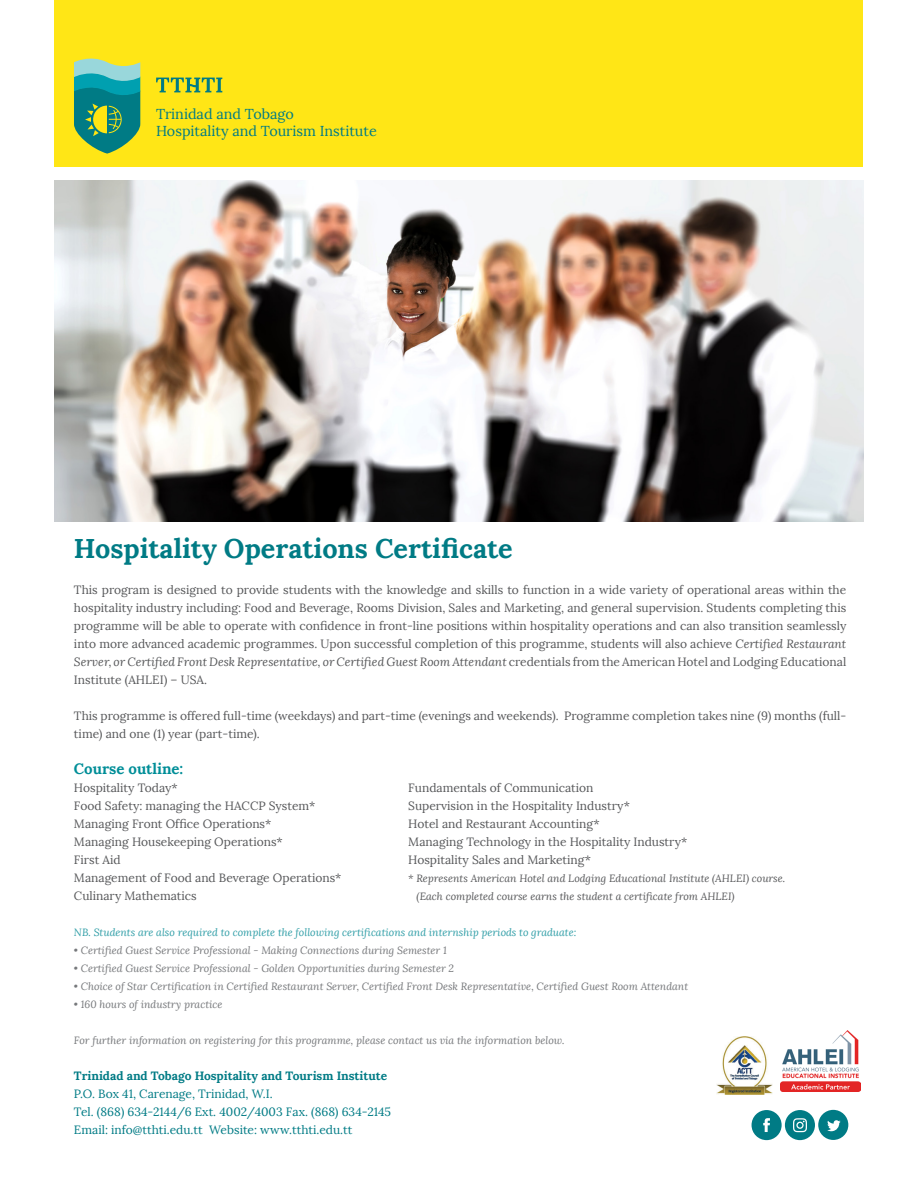
<style>
.page{position:relative;width:918px;height:1188px;background:#fff}
.page>*{position:absolute;margin:0;border:0;box-sizing:border-box;transform-origin:0 0}
.t1{font:700 27px "Lora";color:#007b85}
.Text{font:700 15px "Lora";color:#008e98}
.t2{font:14.4px/17.2px "Lora";color:#007b85}
.Text-2{font:12px/18px "Lora";color:#57585a}
.t3{font:12px/18px "Lora";color:#007b85}
.t4{font:700 12px "Lora";color:#007b85}
.captions{font:italic 10.5px "Lora";color:#76787b}
.captions-2{font:italic 10.5px/18px "Lora";color:#57585a}
.captions-3{font:italic 10.5px "Lora";color:#309ea7}
.s1{font-style:italic}
</style>
<div class="page">
<div style="left:55px;top:0;width:808px;height:166px;background:#ffe616"></div>
<svg style="left:156px;top:78px;width:66px;height:14px"></svg>
<svg style="left:74px;top:58px;width:66px;height:96px"></svg>
<svg style="left:752px;top:1110px;width:96px;height:30px"></svg>
<img style="left:716px;top:1037px;width:57px;height:57px">
<img style="left:780px;top:1030px;width:81px;height:62px">
<img style="left:54px;top:180px;width:810px;height:342px">
<p class="t2" style="left:156px;top:105px;width:222px">Trinidad and Tobago<br>Hospitality and Tourism Institute</p>
<p class="t1" style="left:74px;top:531px;width:440px">Hospitality Operations Certificate</p>
<p class="Text-2" style="left:74px;top:581px;width:774px;text-align:justify">This program is designed to provide students with the knowledge and skills to function in a wide variety of operational areas within the hospitality industry including: Food and Beverage, Rooms Division, Sales and Marketing, and general supervision. Students completing this programme will be able to operate with confidence in front-line positions within hospitality operations and can also transition seamlessly into more advanced academic programmes. Upon successful completion of this programme, students will also achieve <span class="s1">Certified Restaurant Server, or Certified Front Desk Representative, or Certified Guest Room Attendant</span> credentials from the American Hotel and Lodging Educational Institute (AHLEI) – USA.</p>
<p class="Text-2" style="left:74px;top:707px;width:774px">This programme is offered full-time (weekdays) and part-time (evenings and weekends). Programme completion takes nine (9) months (full&shy;time) and one (1) year (part-time).</p>
<p class="Text" style="left:74px;top:759px;width:111px">Course outline:</p>
<p class="Text-2" style="left:74px;top:779px;width:105px">Hospitality Today*</p>
<p class="Text-2" style="left:74px;top:797px;width:243px">Food Safety: managing the HACCP System*</p>
<p class="Text-2" style="left:74px;top:815px;width:199px">Managing Front Office Operations*</p>
<p class="Text-2" style="left:74px;top:833px;width:210px">Managing Housekeeping Operations*</p>
<p class="Text-2" style="left:74px;top:851px;width:48px">First Aid</p>
<p class="Text-2" style="left:74px;top:869px;width:269px">Management of Food and Beverage Operations*</p>
<p class="Text-2" style="left:74px;top:887px;width:124px">Culinary Mathematics</p>
<p class="Text-2" style="left:408px;top:779px;width:223px">Fundamentals of Communication<br>Supervision in the Hospitality Industry*</p>
<p class="Text-2" style="left:408px;top:815px;width:193px">Hotel and Restaurant Accounting*</p>
<p class="Text-2" style="left:408px;top:833px;width:281px">Managing Technology in the Hospitality Industry*</p>
<p class="Text-2" style="left:408px;top:851px;width:184px">Hospitality Sales and Marketing*</p>
<p class="captions-2" style="left:417px;top:869px;width:370px;text-indent:-8px">* Represents American Hotel and Lodging Educational Institute (AHLEI) course. (Each completed course earns the student a certificate from AHLEI)</p>
<p class="captions-3" style="left:74px;top:926px;width:504px">NB. Students are also required to complete the following certifications and internship periods to graduate:</p>
<p class="captions" style="left:74px;top:944px;width:374px">• Certified Guest Service Professional - Making Connections during Semester 1</p>
<p class="captions" style="left:74px;top:962px;width:382px">• Certified Guest Service Professional - Golden Opportunities during Semester 2</p>
<p class="captions" style="left:74px;top:980px;width:616px">• Choice of Star Certification in Certified Restaurant Server, Certified Front Desk Representative, Certified Guest Room Attendant</p>
<p class="captions" style="left:74px;top:998px;width:150px">• 160 hours of industry practice</p>
<p class="captions" style="left:74px;top:1034px;width:492px">For further information on registering for this programme, please contact us via the information below.</p>
<p class="t4" style="left:74px;top:1068px;width:315px">Trinidad and Tobago Hospitality and Tourism Institute</p>
<p class="t3" style="left:74px;top:1085px;width:319px">P.O. Box 41, Carenage, Trinidad, W.I.<br>Tel. (868) 634-2144/6 Ext. 4002/4003 Fax. (868) 634-2145<br>Email: info@tthti.edu.tt Website: www.tthti.edu.tt</p>
</div>
